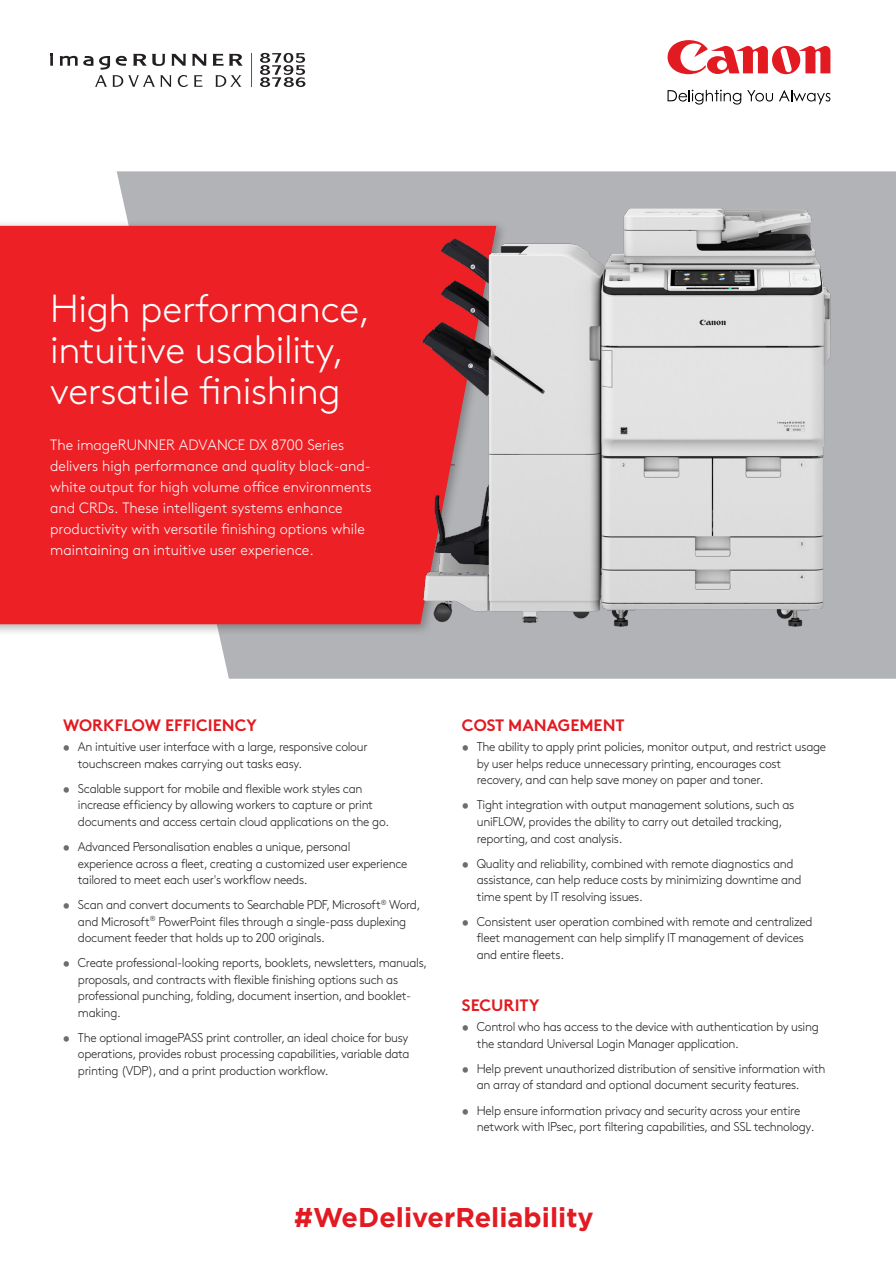
<style>
.page{position:relative;width:896px;height:1266px;background:#fff}
.page>*{position:absolute;margin:0;border:0;box-sizing:border-box;transform-origin:0 0}
.TableBody{font:300 39px "Brown Pro";letter-spacing:-.01em;color:#fff}
.TableBody-2{font:700 27px "Gotham";color:#e21a21}
.Title_1{font:700 16.5px "Brown Pro";color:#e21a21}
.TableHead{font:300 15px/21px "Brown Pro";color:#fff;scale:.96 1}
.Title_1-2{font:300 12.75px/16.5px "Brown Pro";letter-spacing:-.025em;color:#231f20;scale:.95 1}
.s1{font-weight:700;color:#6c6d70}
</style>
<div class="page">
<svg style="left:117px;top:171px;width:778px;height:507px;background:#b7b8bb"></svg>
<div style="left:0;top:220px;width:508px;height:416px;background:#231f20;opacity:.35"></div>
<div style="left:0;top:226px;width:347px;height:398px;background:#ed2026"></div>
<svg style="left:667px;top:40px;width:163px;height:34px"></svg>
<svg style="left:667px;top:90px;width:74px;height:15px"></svg>
<svg style="left:747px;top:90px;width:83px;height:14px"></svg>
<svg style="left:50px;top:53px;width:3px;height:13px"></svg>
<svg style="left:60px;top:54px;width:183px;height:33px"></svg>
<hr style="left:251px;top:53px;width:1px;height:34px;background:#e21a21">
<svg style="left:260px;top:53px;width:45px;height:34px"></svg>
<img style="left:347px;top:191px;width:490px;height:454px">
<p class="TableBody" style="left:50px;top:280px;width:322px">High performance,</p>
<p class="TableBody" style="left:50px;top:321px;width:295px">intuitive usability,</p>
<p class="TableBody" style="left:50px;top:361px;width:292px">versatile finishing</p>
<p class="TableHead" style="left:50px;top:433px;width:308px">The imageRUNNER ADVANCE DX 8700 Series</p>
<p class="TableHead" style="left:50px;top:454px;width:336px">delivers high performance and quality black-and&shy;white output for high volume office environments</p>
<p class="TableHead" style="left:50px;top:496px;width:329px">and CRDs. These intelligent systems enhance productivity with versatile finishing options while maintaining an intuitive user experience.</p>
<p class="Title_1" style="left:63px;top:711px;width:195px">WORKFLOW EFFICIENCY</p>
<p class="Title_1-2" style="left:63px;top:737px;width:322px"><span class="s1">•</span> An intuitive user interface with a large, responsive colour</p>
<p class="Title_1-2" style="left:78px;top:754px;width:237px">touchscreen makes carrying out tasks easy.</p>
<p class="Title_1-2" style="left:78px;top:779px;width:329px;text-indent:-15px"><span class="s1">•</span> Scalable support for mobile and flexible work styles can increase efficiency by allowing workers to capture or print documents and access certain cloud applications on the go.</p>
<p class="Title_1-2" style="left:78px;top:837px;width:348px;text-indent:-15px"><span class="s1">•</span> Advanced Personalisation enables a unique, personal experience across a fleet, creating a customized user experience</p>
<p class="Title_1-2" style="left:78px;top:870px;width:243px">tailored to meet each user's workflow needs.</p>
<p class="Title_1-2" style="left:78px;top:895px;width:362px;text-indent:-15px"><span class="s1">•</span> Scan and convert documents to Searchable PDF, Microsoft<sup>®</sup> Word, and Microsoft<sup>®</sup> PowerPoint files through a single-pass duplexing document feeder that holds up to 200 originals.</p>
<p class="Title_1-2" style="left:78px;top:953px;width:369px;text-indent:-15px"><span class="s1">•</span> Create professional-looking reports, booklets, newsletters, manuals, proposals, and contracts with flexible finishing options such as professional punching, folding, document insertion, and booklet&shy;making.</p>
<p class="Title_1-2" style="left:78px;top:1028px;width:350px;text-align:justify;text-indent:-15px"><span class="s1">•</span> The optional imagePASS print controller, an ideal choice for busy operations, provides robust processing capabilities, variable data printing (VDP), and a print production workflow.</p>
<p class="Title_1" style="left:462px;top:711px;width:164px">COST MANAGEMENT</p>
<p class="Title_1-2" style="left:462px;top:737px;width:385px"><span class="s1">•</span> The ability to apply print policies, monitor output, and restrict usage</p>
<p class="Title_1-2" style="left:477px;top:754px;width:322px">by user helps reduce unnecessary printing, encourages cost recovery, and can help save money on paper and toner.</p>
<p class="Title_1-2" style="left:477px;top:795px;width:335px;text-indent:-15px"><span class="s1">•</span> Tight integration with output management solutions, such as uniFLOW, provides the ability to carry out detailed tracking, reporting, and cost analysis.</p>
<p class="Title_1-2" style="left:477px;top:853px;width:343px;text-indent:-15px"><span class="s1">•</span> Quality and reliability, combined with remote diagnostics and assistance, can help reduce costs by minimizing downtime and time spent by IT resolving issues.</p>
<p class="Title_1-2" style="left:477px;top:912px;width:355px;text-indent:-15px"><span class="s1">•</span> Consistent user operation combined with remote and centralized fleet management can help simplify IT management of devices and entire fleets.</p>
<p class="Title_1" style="left:462px;top:991px;width:79px">SECURITY</p>
<p class="Title_1-2" style="left:477px;top:1017px;width:361px;text-indent:-15px"><span class="s1">•</span> Control who has access to the device with authentication by using the standard Universal Login Manager application.</p>
<p class="Title_1-2" style="left:477px;top:1059px;width:368px;text-indent:-15px"><span class="s1">•</span> Help prevent unauthorized distribution of sensitive information with an array of standard and optional document security features.</p>
<p class="Title_1-2" style="left:477px;top:1100px;width:357px;text-indent:-15px"><span class="s1">•</span> Help ensure information privacy and security across your entire network with IPsec, port filtering capabilities, and SSL technology.</p>
<p class="TableBody-2" style="left:294px;top:1201px;width:301px">#WeDeliverReliability</p>
</div>
